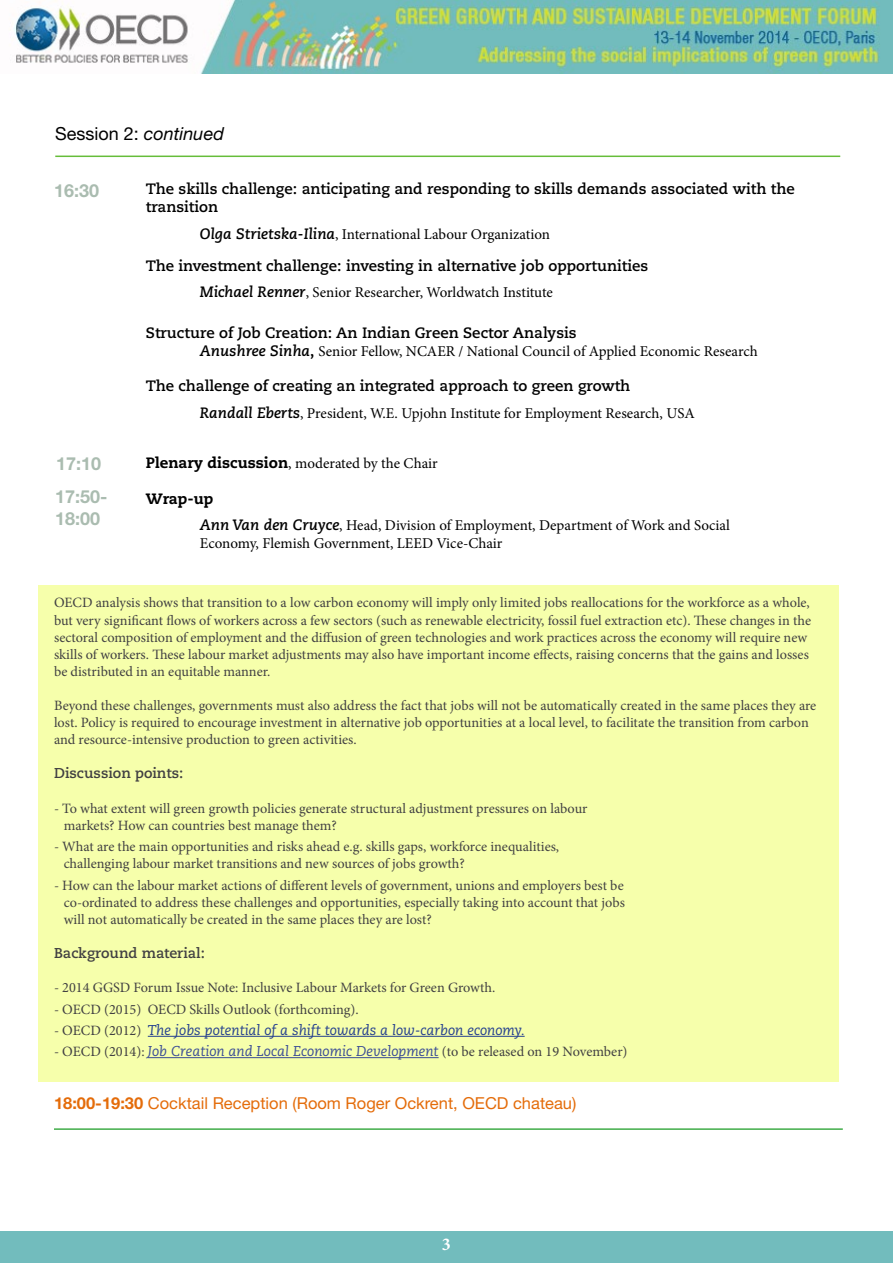
<style>
.page{position:relative;width:893px;height:1263px;background:#fff}
.page>*{position:absolute;margin:0;border:0;box-sizing:border-box;transform-origin:0 0}
.t1{font:700 18px/33.6px "Helvetica Neue LT Std";color:#aabcb0}
.t2{font:18px "Helvetica Neue LT Std";color:#000}
.t3{font:700 18px "Minion Pro";color:#fff}
.t4{font:16.5px "Helvetica Neue LT Std";color:#e46c0a}
.t5{font:15px/18px "Minion Pro";color:#000}
.t6{font:700 15px/18px "Caecilia";color:#000}
.t7{font:800 15px "Caecilia";color:#000}
.t8{font:14.25px/17.1px "Minion Pro";color:#414042}
.t9{font:italic 14.25px "Caecilia";color:#25408f}
.t10{font:700 14.25px "Caecilia";color:#414042}
.s1{font-style:italic}
.s2{font-family:"Caecilia";font-weight:700;font-style:italic}
.s3{font-family:"Caecilia";font-weight:700}
.s4{font-family:"Caecilia";font-weight:800}
.s5{font-family:"Minion Pro";font-style:normal;color:#414042}
.s6{font-family:"Caecilia";font-style:italic;color:#3b4d96}
.s7{font-weight:700}
</style>
<div class="page">
<img style="left:14px;top:0;width:879px;height:73px">
<div style="left:0;top:1232px;width:893px;height:31px;background:#72bcbd"></div>
<hr style="left:55px;top:156px;width:785px;height:1px;background:#66bd3a">
<hr style="left:54px;top:1128px;width:789px;height:2px;background:#41ad49">
<div style="left:39px;top:585px;width:800px;height:496px;background:#f6ffab"></div>
<hr style="left:148px;top:1036px;width:377px;height:1px;background:#25408f">
<hr style="left:148px;top:1057px;width:291px;height:1px;background:#3b4d96">
<p class="t2" style="left:55px;top:123px;width:170px">Session 2: <span class="s1">continued</span></p>
<p class="t1" style="left:54px;top:173px;width:47px">16:30</p>
<p class="t1" style="left:55px;top:446px;width:54px">17:10<br>17:50-</p>
<p class="t1" style="left:55px;top:501px;width:47px">18:00</p>
<p class="t6" style="left:146px;top:180px;width:650px">The skills challenge: anticipating and responding to skills demands associated with the transition</p>
<p class="t5" style="left:200px;top:225px;width:352px"><span class="s2">Olga Strietska-Ilina</span>, International Labour Organization</p>
<p class="t6" style="left:146px;top:257px;width:504px">The investment challenge: investing in alternative job opportunities</p>
<p class="t5" style="left:200px;top:284px;width:355px"><span class="s2">Michael Renner</span>, Senior Researcher, Worldwatch Institute</p>
<p class="t6" style="left:146px;top:324px;width:432px">Structure of Job Creation: An Indian Green Sector Analysis</p>
<p class="t5" style="left:200px;top:342px;width:559px"><span class="s2">Anushree Sinha</span><span class="s3">,</span> Senior Fellow, NCAER / National Council of Applied Economic Research</p>
<p class="t6" style="left:146px;top:377px;width:486px">The challenge of creating an integrated approach to green growth</p>
<p class="t5" style="left:200px;top:404px;width:496px"><span class="s2">Randall Eberts</span>, President, W.E. Upjohn Institute for Employment Research, USA</p>
<p class="t5" style="left:146px;top:454px;width:293px"><span class="s4">Plenary discussion</span>, moderated by the Chair</p>
<p class="t7" style="left:146px;top:489px;width:69px">Wrap-up</p>
<p class="t5" style="left:200px;top:517px;width:532px"><span class="s2">Ann Van den Cruyce</span>, Head, Division of Employment, Department of Work and Social<br>Economy, Flemish Government, LEED Vice-Chair</p>
<p class="t8" style="left:54px;top:594px;width:759px">OECD analysis shows that transition to a low carbon economy will imply only limited jobs reallocations for the workforce as a whole, but very significant flows of workers across a few sectors (such as renewable electricity, fossil fuel extraction etc). These changes in the sectoral composition of employment and the diffusion of green technologies and work practices across the economy will require new skills of workers. These labour market adjustments may also have important income effects, raising concerns that the gains and losses be distributed in an equitable manner.</p>
<p class="t8" style="left:54px;top:697px;width:764px">Beyond these challenges, governments must also address the fact that jobs will not be automatically created in the same places they are lost. Policy is required to encourage investment in alternative job opportunities at a local level, to facilitate the transition from carbon and resource-intensive production to green activities.</p>
<p class="t10" style="left:54px;top:765px;width:131px">Discussion points:</p>
<p class="t8" style="left:64px;top:800px;width:525px;text-indent:-10px">- To what extent will green growth policies generate structural adjustment pressures on labour markets? How can countries best manage them?</p>
<p class="t8" style="left:64px;top:838px;width:497px;text-indent:-10px">- What are the main opportunities and risks ahead e.g. skills gaps, workforce inequalities, challenging labour market transitions and new sources of jobs growth?</p>
<p class="t8" style="left:64px;top:876px;width:563px;text-align:justify;text-indent:-10px">- How can the labour market actions of different levels of government, unions and employers best be co-ordinated to address these challenges and opportunities, especially taking into account that jobs will not automatically be created in the same places they are lost?</p>
<p class="t10" style="left:54px;top:944px;width:153px">Background material:</p>
<p class="t8" style="left:54px;top:979px;width:443px">- 2014 GGSD Forum Issue Note: Inclusive Labour Markets for Green Growth.</p>
<p class="t8" style="left:54px;top:1000px;width:306px">- OECD (2015) OECD Skills Outlook (forthcoming).</p>
<p class="t9" style="left:54px;top:1022px;width:472px"><span class="s5">- OECD (2012)</span> The jobs potential of a shift towards a low-carbon economy.</p>
<p class="t8" style="left:54px;top:1043px;width:575px">- OECD (2014): <span class="s6">Job Creation and Local Economic Development</span> (to be released on 19 November)</p>
<p class="t4" style="left:54px;top:1093px;width:524px"><span class="s7">18:00-19:30</span> Cocktail Reception (Room Roger Ockrent, OECD chateau)</p>
<p class="t3" style="left:442px;top:1231px;width:10px">3</p>
</div>
